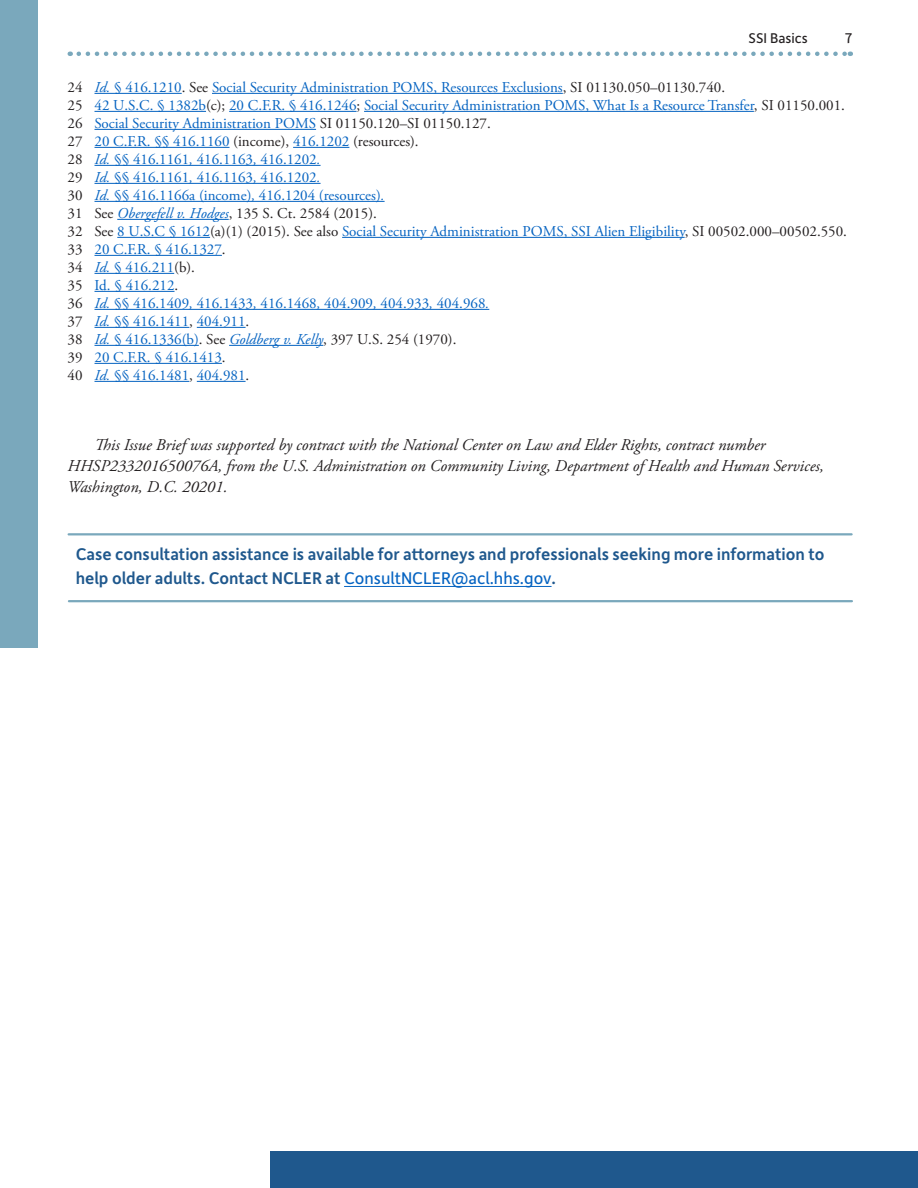
<style>
.page{position:relative;width:918px;height:1188px;background:#fff}
.page>*{position:absolute;margin:0;border:0;box-sizing:border-box;transform-origin:0 0}
.Body_Text{font:500 18px/24px "Depot New";color:#1f588d}
.Body_Text-2{font:italic 16.5px/21px "Adobe Garamond Pro";color:#231f20}
.Endnotes{font:15px "Adobe Garamond Pro";color:#0563c1}
.Endnotes-2{font:15px "Adobe Garamond Pro";color:#231f20}
.t1{font:15px "Depot New";color:#231f20}
.s1{color:#231f20}
.s2{font-style:italic}
.s3{font-style:italic;color:#0563c1}
.s4{color:#0563c1}
.s5{font-weight:400;color:#0563c1}
</style>
<div class="page">
<svg style="left:79px;top:52px;width:772px;height:4px"></svg>
<div style="left:0;top:0;width:38px;height:648px;background:#7aa8bc"></div>
<div style="left:270px;top:1151px;width:648px;height:37px;background:#1f588d"></div>
<hr style="left:94px;top:93px;width:88px;height:1px;background:#0563c1">
<hr style="left:212px;top:93px;width:351px;height:1px;background:#0563c1">
<hr style="left:94px;top:111px;width:112px;height:1px;background:#0563c1">
<hr style="left:229px;top:111px;width:128px;height:1px;background:#0563c1">
<hr style="left:364px;top:111px;width:390px;height:1px;background:#0563c1">
<hr style="left:94px;top:129px;width:222px;height:1px;background:#0563c1">
<hr style="left:94px;top:147px;width:136px;height:1px;background:#0563c1">
<hr style="left:293px;top:147px;width:56px;height:1px;background:#0563c1">
<hr style="left:94px;top:165px;width:227px;height:1px;background:#0563c1">
<hr style="left:94px;top:183px;width:227px;height:1px;background:#0563c1">
<hr style="left:94px;top:201px;width:291px;height:1px;background:#0563c1">
<hr style="left:117px;top:219px;width:112px;height:1px;background:#0563c1">
<hr style="left:117px;top:237px;width:93px;height:1px;background:#0563c1">
<hr style="left:342px;top:237px;width:343px;height:1px;background:#0563c1">
<hr style="left:94px;top:255px;width:128px;height:1px;background:#0563c1">
<hr style="left:94px;top:273px;width:80px;height:1px;background:#0563c1">
<hr style="left:94px;top:291px;width:81px;height:1px;background:#0563c1">
<hr style="left:94px;top:309px;width:395px;height:1px;background:#0563c1">
<hr style="left:94px;top:327px;width:95px;height:1px;background:#0563c1">
<hr style="left:197px;top:327px;width:49px;height:1px;background:#0563c1">
<hr style="left:94px;top:345px;width:105px;height:1px;background:#0563c1">
<hr style="left:229px;top:345px;width:94px;height:1px;background:#0563c1">
<hr style="left:94px;top:363px;width:128px;height:1px;background:#0563c1">
<hr style="left:94px;top:381px;width:95px;height:1px;background:#0563c1">
<hr style="left:197px;top:381px;width:49px;height:1px;background:#0563c1">
<hr style="left:344px;top:586px;width:208px;height:1px;background:#0563c1">
<hr style="left:69px;top:533px;width:783px;height:2px;background:#7aa8bc">
<hr style="left:69px;top:600px;width:783px;height:2px;background:#7aa8bc">
<p class="t1" style="left:749px;top:28px;width:61px">SSI Basics</p>
<p class="t1" style="left:845px;top:28px;width:8px">7</p>
<p class="Endnotes" style="left:68px;top:78px;width:659px"><span class="s1">24</span> <span class="s2">Id.</span> § 416.1210<span class="s1">. See</span> Social Security Administration POMS, Resources Exclusions<span class="s1">, SI 01130.050–01130.740.</span></p>
<p class="Endnotes" style="left:68px;top:96px;width:779px"><span class="s1">25</span> 42 U.S.C. § 1382b<span class="s1">(c);</span> 20 C.F.R. § 416.1246<span class="s1">;</span> Social Security Administration POMS, What Is a Resource Transfer<span class="s1">, SI 01150.001.</span></p>
<p class="Endnotes" style="left:68px;top:114px;width:425px"><span class="s1">26</span> Social Security Administration POMS <span class="s1">SI 01150.120–SI 01150.127.</span></p>
<p class="Endnotes" style="left:68px;top:132px;width:353px"><span class="s1">27</span> 20 C.F.R. §§ 416.1160 <span class="s1">(income),</span> 416.1202 <span class="s1">(resources).</span></p>
<p class="Endnotes" style="left:68px;top:150px;width:255px"><span class="s1">28</span> <span class="s2">Id.</span> §§ 416.1161<span class="s2">,</span> 416.1163<span class="s2">,</span> 416.1202<span class="s2">.</span></p>
<p class="Endnotes" style="left:68px;top:168px;width:255px"><span class="s1">29</span> <span class="s2">Id.</span> §§ 416.1161<span class="s2">,</span> 416.1163<span class="s2">,</span> 416.1202<span class="s2">.</span></p>
<p class="Endnotes" style="left:68px;top:186px;width:319px"><span class="s1">30</span> <span class="s2">Id.</span> §§ 416.1166a (income)<span class="s2">,</span> 416.1204 (resources)<span class="s2">.</span></p>
<p class="Endnotes-2" style="left:68px;top:204px;width:311px">31 See <span class="s3">Obergefell v. Hodges</span>, 135 S. Ct. 2584 (2015).</p>
<p class="Endnotes" style="left:68px;top:222px;width:781px"><span class="s1">32 See</span> 8 U.S.C § 1612<span class="s1">(a)(1) (2015). See also</span> Social Security Administration POMS, SSI Alien Eligibility<span class="s1">, SI 00502.000–00502.550.</span></p>
<p class="Endnotes" style="left:68px;top:240px;width:160px"><span class="s1">33</span> 20 C.F.R. § 416.1327<span class="s1">.</span></p>
<p class="Endnotes" style="left:68px;top:258px;width:129px"><span class="s1">34</span> <span class="s2">Id.</span> § 416.211<span class="s1">(b).</span></p>
<p class="Endnotes" style="left:68px;top:276px;width:112px"><span class="s1">35</span> Id. § 416.212<span class="s1">.</span></p>
<p class="Endnotes" style="left:68px;top:294px;width:423px"><span class="s1">36</span> <span class="s2">Id.</span> §§ 416.1409<span class="s2">,</span> 416.1433<span class="s2">,</span> 416.1468<span class="s2">,</span> 404.909<span class="s2">,</span> 404.933<span class="s2">,</span> 404.968<span class="s2">.</span></p>
<p class="Endnotes" style="left:68px;top:312px;width:183px"><span class="s1">37</span> <span class="s2">Id.</span> §§ 416.1411<span class="s1">,</span> 404.911<span class="s1">.</span></p>
<p class="Endnotes-2" style="left:68px;top:330px;width:390px">38 <span class="s3">Id.</span> <span class="s4">§ 416.1336(b)</span>. See <span class="s3">Goldberg v. Kelly</span>, 397 U.S. 254 (1970).</p>
<p class="Endnotes" style="left:68px;top:348px;width:160px"><span class="s1">39</span> 20 C.F.R. § 416.1413<span class="s1">.</span></p>
<p class="Endnotes" style="left:68px;top:366px;width:183px"><span class="s1">40</span> <span class="s2">Id.</span> §§ 416.1481<span class="s1">,</span> 404.981<span class="s1">.</span></p>
<p class="Body_Text-2" style="left:68px;top:435px;width:758px;text-indent:27px">This Issue Brief was supported by contract with the National Center on Law and Elder Rights, contract number<br>HHSP233201650076A, from the U.S. Administration on Community Living, Department of Health and Human Services,<br>Washington, D.C. 20201.</p>
<p class="Body_Text" style="left:76px;top:541px;width:750px">Case consultation assistance is available for attorneys and professionals seeking more information to help older adults. Contact NCLER at <span class="s5">ConsultNCLER@acl.hhs.gov</span>.</p>
</div>
